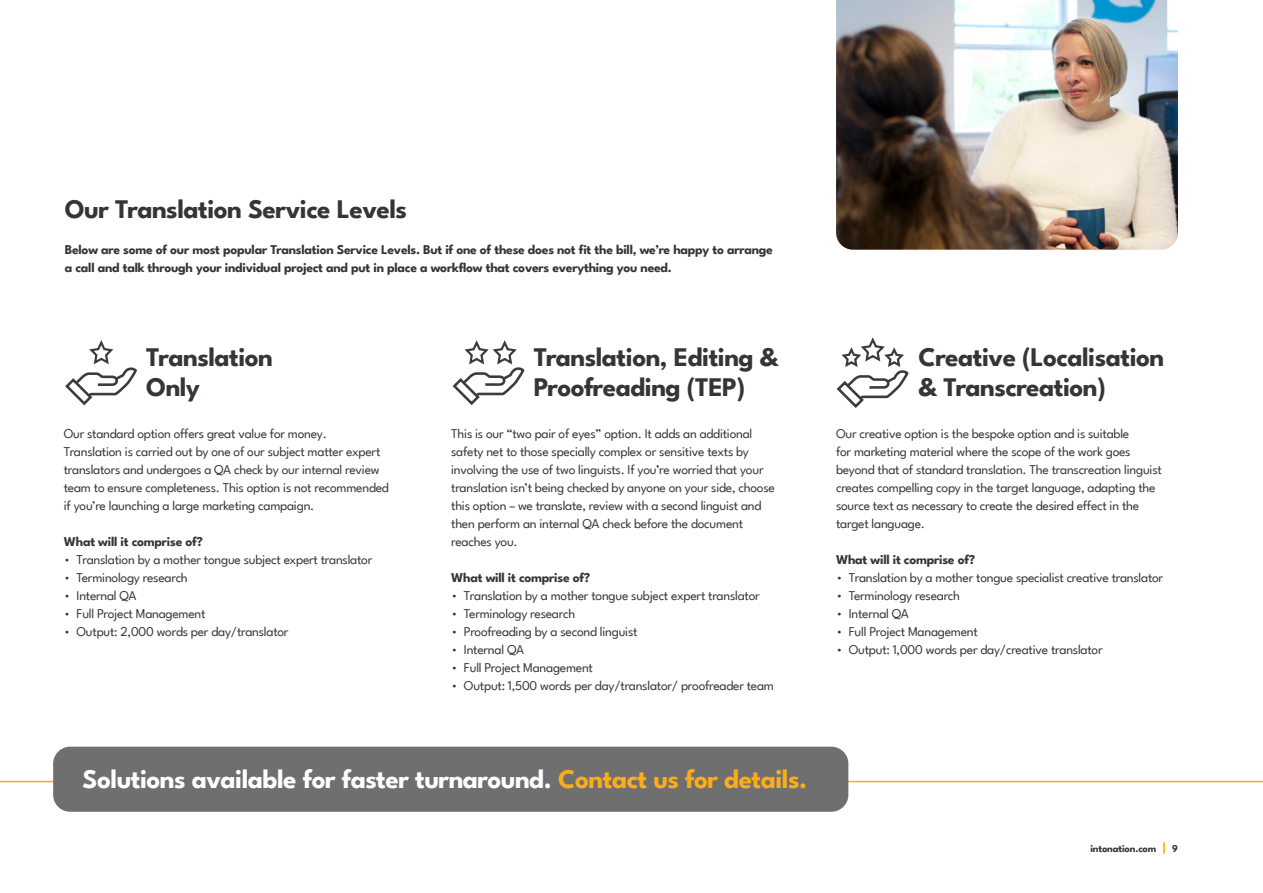
<style>
.page{position:relative;width:1263px;height:893px;background:#fff}
.page>*{position:absolute;margin:0;border:0;box-sizing:border-box;transform-origin:0 0}
.t1{font:700 27px/30px "League Spartan";letter-spacing:-.02em;color:#333637}
.t2{font:700 27px "League Spartan";letter-spacing:-.02em;color:#fff}
.t3{font:13.5px/18px "League Spartan";letter-spacing:-.02em;color:#333637}
.t4{font:700 13.5px/18px "League Spartan";letter-spacing:-.02em;color:#333637}
.t5{font:700 10.5px "League Spartan";letter-spacing:-.02em;color:#333637}
.s1{color:#faad19}
.s2{font-size:13.5px;color:#faad19}
</style>
<div class="page">
<svg style="left:65px;top:340px;width:72px;height:66px"></svg>
<svg style="left:452px;top:340px;width:73px;height:65px"></svg>
<svg style="left:836px;top:337px;width:73px;height:71px"></svg>
<div style="left:53px;top:747px;width:795px;height:65px;background:#706f70;border-radius:17px"></div>
<img style="left:836px;top:0;width:342px;height:250px">
<p class="t1" style="left:65px;top:192px;width:344px">Our Translation Service Levels</p>
<p class="t4" style="left:65px;top:240px;width:710px">Below are some of our most popular Translation Service Levels. But if one of these does not fit the bill, we’re happy to arrange a call and talk through your individual project and put in place a workflow that covers everything you need.</p>
<p class="t1" style="left:146px;top:340px;width:128px">Translation<br>Only</p>
<p class="t1" style="left:534px;top:340px;width:247px">Translation, Editing &amp;<br>Proofreading (TEP)</p>
<p class="t1" style="left:918px;top:340px;width:247px">Creative (Localisation &amp; Transcreation)</p>
<p class="t3" style="left:64px;top:424px;width:327px">Our standard option offers great value for money.<br>Translation is carried out by one of our subject matter expert translators and undergoes a QA check by our internal review team to ensure completeness. This option is not recommended if you’re launching a large marketing campaign.</p>
<p class="t4" style="left:64px;top:532px;width:141px">What will it comprise of?</p>
<p class="t3" style="left:64px;top:550px;width:310px">• Translation by a mother tongue subject expert translator</p>
<p class="t3" style="left:64px;top:568px;width:126px">• Terminology research</p>
<p class="t3" style="left:64px;top:586px;width:74px">• Internal QA</p>
<p class="t3" style="left:64px;top:604px;width:143px">• Full Project Management</p>
<p class="t3" style="left:64px;top:622px;width:226px">• Output: 2,000 words per day/translator</p>
<p class="t3" style="left:451px;top:424px;width:325px">This is our “two pair of eyes” option. It adds an additional safety net to those specially complex or sensitive texts by involving the use of two linguists. If you’re worried that your translation isn’t being checked by anyone on your side, choose this option – we translate, review with a second linguist and then perform an internal QA check before the document reaches you.</p>
<p class="t4" style="left:451px;top:568px;width:141px">What will it comprise of?</p>
<p class="t3" style="left:451px;top:586px;width:310px">• Translation by a mother tongue subject expert translator</p>
<p class="t3" style="left:451px;top:604px;width:126px">• Terminology research</p>
<p class="t3" style="left:451px;top:622px;width:188px">• Proofreading by a second linguist</p>
<p class="t3" style="left:451px;top:640px;width:74px">• Internal QA</p>
<p class="t3" style="left:451px;top:658px;width:143px">• Full Project Management</p>
<p class="t3" style="left:451px;top:676px;width:324px">• Output: 1,500 words per day/translator/ proofreader team</p>
<p class="t3" style="left:836px;top:424px;width:327px">Our creative option is the bespoke option and is suitable<br>for marketing material where the scope of the work goes beyond that of standard translation. The transcreation linguist creates compelling copy in the target language, adapting the source text as necessary to create the desired effect in the target language.</p>
<p class="t4" style="left:836px;top:550px;width:141px">What will it comprise of?</p>
<p class="t3" style="left:836px;top:568px;width:329px">• Translation by a mother tongue specialist creative translator</p>
<p class="t3" style="left:836px;top:586px;width:126px">• Terminology research</p>
<p class="t3" style="left:836px;top:604px;width:74px">• Internal QA</p>
<p class="t3" style="left:836px;top:622px;width:143px">• Full Project Management</p>
<p class="t3" style="left:836px;top:640px;width:268px">• Output: 1,000 words per day/creative translator</p>
<p class="t2" style="left:83px;top:758px;width:726px">Solutions available for faster turnaround. <span class="s1">Contact us for details.</span></p>
<p class="t5" style="left:1090px;top:840px;width:89px">intonation.com <span class="s2">|</span> 9</p>
</div>
